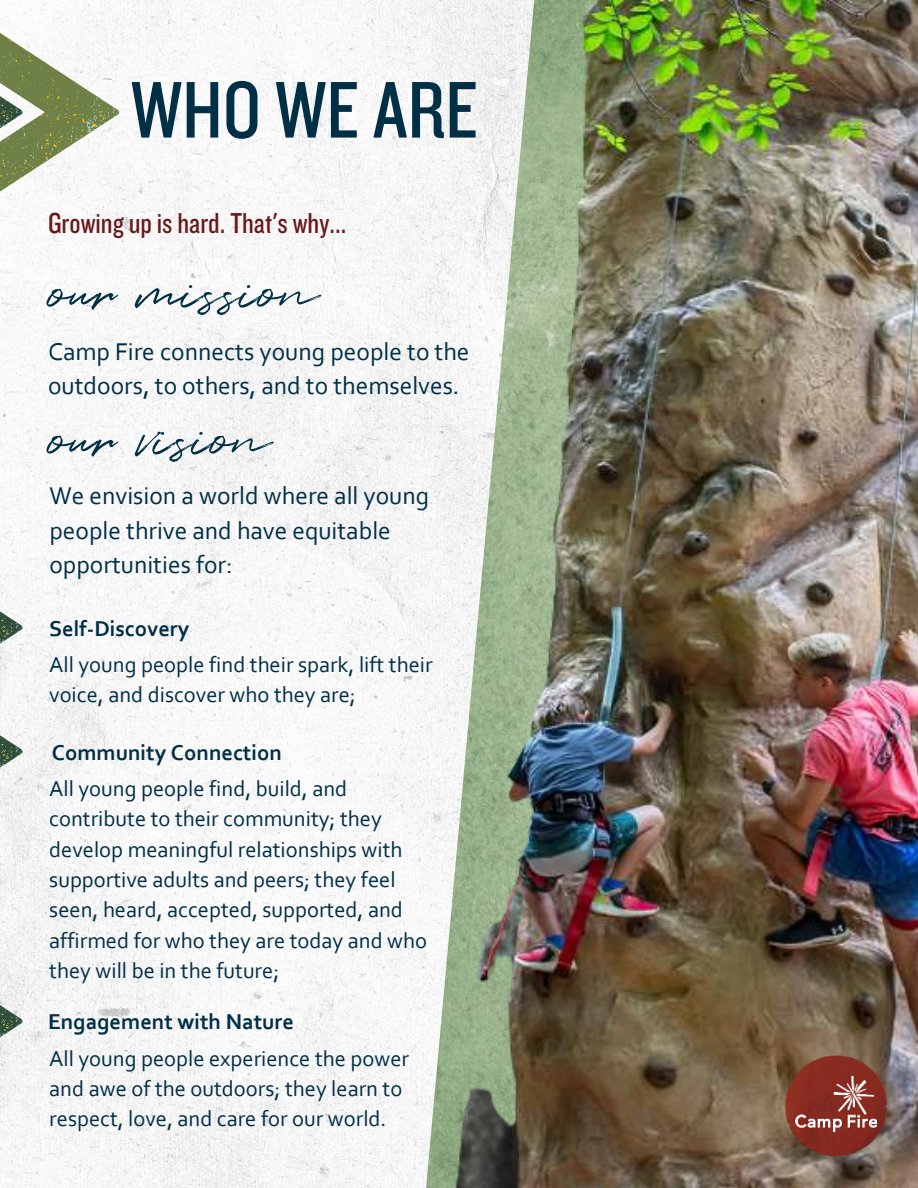
<style>
.page{position:relative;width:918px;height:1188px;background:#fff}
.page>*{position:absolute;margin:0;border:0;box-sizing:border-box;transform-origin:0 0}
.t1{font:83.4px "Knockout HTF29 Junior Liteweight";color:#002f46}
.t2{font:53.4px "Quentin";color:#002f46}
.t3{font:30px "Knockout HTF29 Junior Liteweight";color:#691718}
.t4{font:25.35px/34.3px "Corbel";color:#002f46}
.t5{font:22.5px/30.3px "Corbel";color:#002f46}
.t6{font:700 22.5px "Corbel";color:#002f46}
</style>
<div class="page">
<img style="left:0;top:0;width:422px;height:1188px">
<img style="left:422px;top:0;width:22px;height:1188px">
<svg style="left:0;top:27px;width:120px;height:170px"></svg>
<img style="left:444px;top:0;width:474px;height:1188px">
<img style="left:785px;top:1055px;width:102px;height:100px">
<img style="left:796px;top:1077px;width:81px;height:55px">
<svg style="left:0;top:936px;width:23px;height:170px"></svg>
<svg style="left:0;top:543px;width:23px;height:293px"></svg>
<h1 class="t1" style="left:131px;top:68px;width:349px">WHO WE ARE</h1>
<h3 class="t3" style="left:48px;top:208px;width:300px">Growing up is hard. That's why...</h3>
<h2 class="t2" style="left:49px;top:256px;width:270px">our mission</h2>
<p class="t4" style="left:48px;top:334px;width:423px">Camp Fire connects young people to the outdoors, to others, and to themselves.</p>
<h2 class="t2" style="left:49px;top:403px;width:223px">our vision</h2>
<p class="t4" style="left:49px;top:478px;width:381px">We envision a world where all young people thrive and have equitable opportunities for:</p>
<p class="t6" style="left:49px;top:614px;width:142px">Self-Discovery</p>
<p class="t5" style="left:49px;top:649px;width:385px">All young people find their spark, lift their voice, and discover who they are;</p>
<p class="t6" style="left:52px;top:738px;width:232px">Community Connection</p>
<p class="t5" style="left:49px;top:773px;width:379px">All young people find, build, and contribute to their community; they develop meaningful relationships with supportive adults and peers; they feel seen, heard, accepted, supported, and affirmed for who they are today and who they will be in the future;</p>
<p class="t6" style="left:48px;top:1008px;width:247px">Engagement with Nature</p>
<p class="t5" style="left:49px;top:1043px;width:361px">All young people experience the power and awe of the outdoors; they learn to respect, love, and care for our world.</p>
</div>
